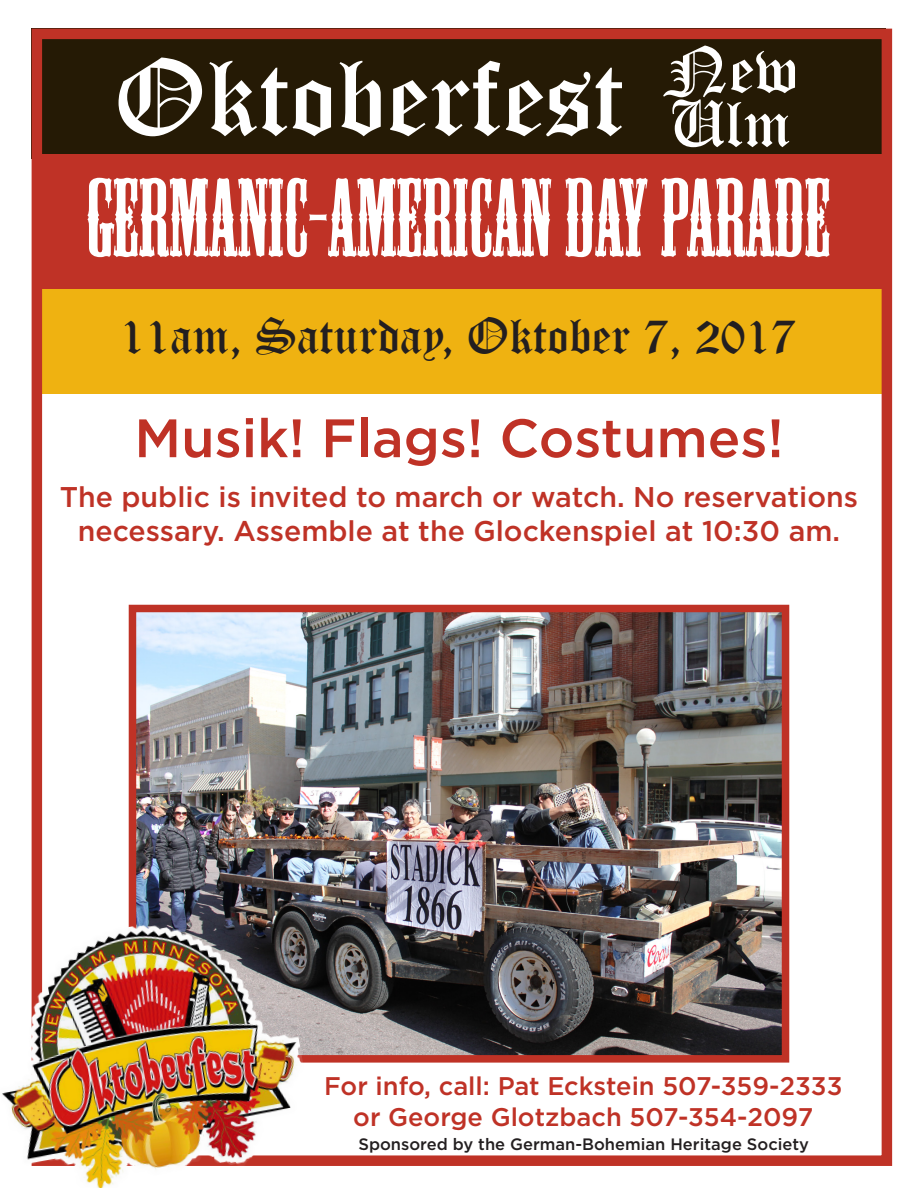
<style>
.page{position:relative;width:918px;height:1188px;background:#fff}
.page>*{position:absolute;margin:0;border:0;box-sizing:border-box;transform-origin:0 0}
.t1{font:108px "Old English Text";color:#fff}
.t2{font:103.5px "Mesquite Std";color:#fff}
.t3{font:64.5px "Old English Text";color:#fff}
.t4{font:500 54px "Gotham";color:#bf3226}
.t5{font:49.5px "Old English Text";color:#231f20}
.t6{font:500 28.5px/34.2px "Gotham";color:#bf3226;text-align:center}
.t7{font:500 25.5px "Gotham";color:#bf3226}
.t8{font:500 16.5px "Gotham";color:#231f20}
</style>
<div class="page">
<div style="left:36px;top:288px;width:846px;height:106px;background:#efb211"></div>
<div style="left:32px;top:29px;width:854px;height:130px;background:#251a05"></div>
<img style="left:138px;top:614px;width:642px;height:440px">
<div style="left:129px;top:605px;width:660px;height:458px;border:8px solid #bf3226"></div>
<div style="left:36px;top:154px;width:847px;height:134px;background:#bf3226"></div>
<div style="left:32px;top:29px;width:860px;height:1137px;border:10px solid #bf3226"></div>
<img style="left:2px;top:898px;width:318px;height:290px">
<p class="t1" style="left:115px;top:28px;width:511px">Oktoberfest</p>
<p class="t3" style="left:664px;top:29px;width:136px">New</p>
<p class="t3" style="left:671px;top:83px;width:121px">Ulm</p>
<p class="t2" style="left:86px;top:162px;width:746px">GERMANIC-AMERICAN DAY PARADE</p>
<p class="t5" style="left:120px;top:305px;width:678px">11am, Saturday, Oktober 7, 2017</p>
<p class="t4" style="left:134px;top:403px;width:651px">Musik! Flags! Costumes!</p>
<p class="t6" style="left:60px;top:479px;width:800px">The public is invited to march or watch. No reservations necessary. Assemble at the Glockenspiel at 10:30 am.</p>
<p class="t7" style="left:324px;top:1070px;width:520px">For info, call: Pat Eckstein 507-359-2333</p>
<p class="t7" style="left:353px;top:1100px;width:462px">or George Glotzbach 507-354-2097</p>
<p class="t8" style="left:359px;top:1133px;width:452px">Sponsored by the German-Bohemian Heritage Society</p>
</div>
